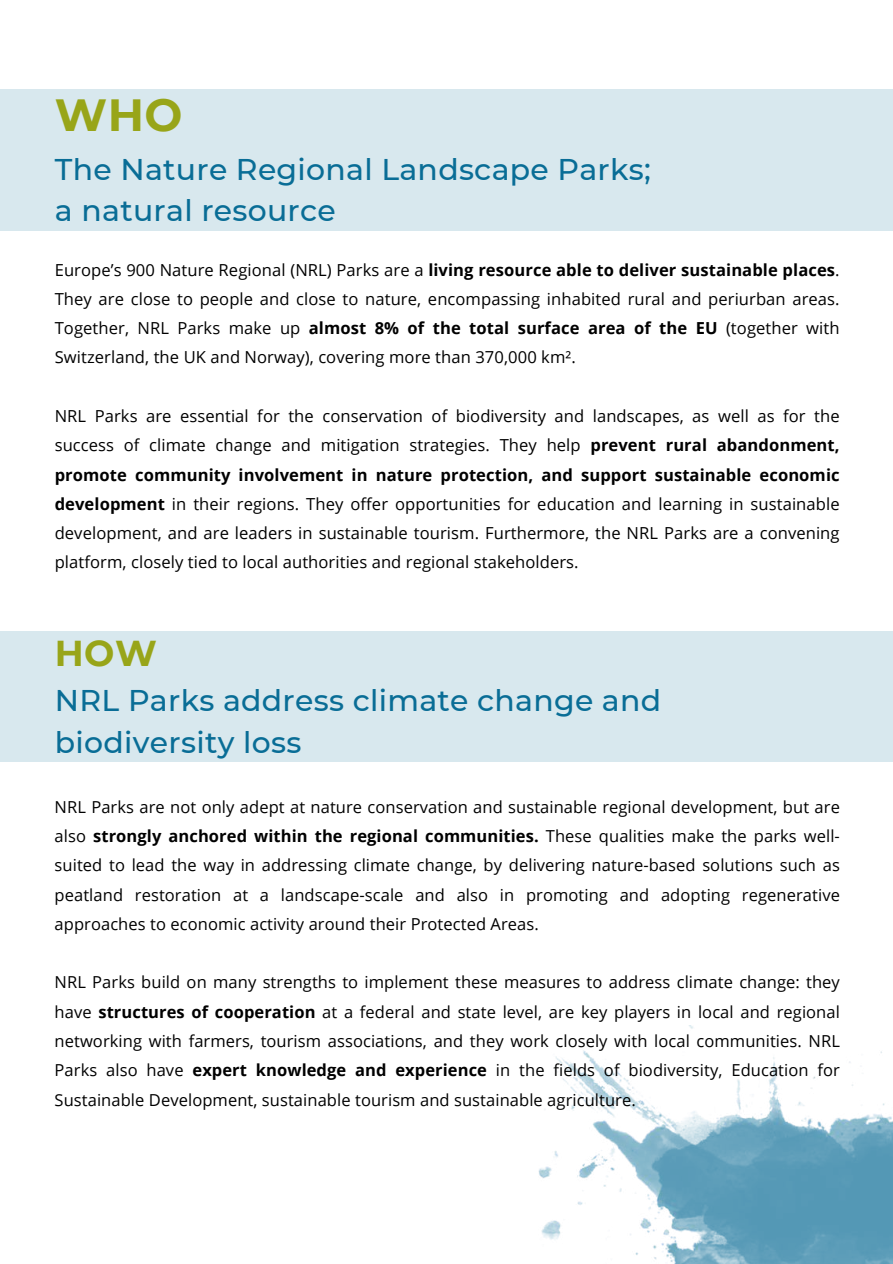
<style>
.page{position:relative;width:893px;height:1264px;background:#fff}
.page>*{position:absolute;margin:0;border:0;box-sizing:border-box;transform-origin:0 0}
.t1{font:700 45px "Montserrat";color:#98a519}
.t2{font:700 35.85px "Montserrat";color:#98a519}
.t3{font:500 29.85px/41.7px "Montserrat";letter-spacing:.01em;color:#096d96}
.t4{font:16.5px/29.2px "Open Sans";letter-spacing:.005em;color:#000;text-align:justify}
.s1{font-weight:700}
</style>
<div class="page">
<div style="left:0;top:631px;width:892px;height:131px;background:#d8e8ee"></div>
<img style="left:538px;top:1025px;width:354px;height:238px">
<div style="left:0;top:89px;width:892px;height:142px;background:#d8e8ee"></div>
<h1 class="t1" style="left:55px;top:88px;width:129px">WHO</h1>
<h3 class="t3" style="left:55px;top:148px;width:597px">The Nature Regional Landscape Parks; a natural resource</h3>
<p class="t4" style="left:55px;top:255px;width:786px">Europe’s 900 Nature Regional (NRL) Parks are a <span class="s1">living resource able to deliver sustainable places</span>.<br>They are close to people and close to nature, encompassing inhabited rural and periurban areas.<br>Together, NRL Parks make up <span class="s1">almost 8% of the total surface area of the EU</span> (together with Switzerland, the UK and Norway), covering more than 370,000 km².</p>
<p class="t4" style="left:55px;top:401px;width:786px">NRL Parks are essential for the conservation of biodiversity and landscapes, as well as for the success of climate change and mitigation strategies. They help <span class="s1">prevent rural abandonment, promote community involvement in nature protection, and support sustainable economic development</span> in their regions. They offer opportunities for education and learning in sustainable development, and are leaders in sustainable tourism. Furthermore, the NRL Parks are a convening platform, closely tied to local authorities and regional stakeholders.</p>
<h2 class="t2" style="left:55px;top:631px;width:103px">HOW</h2>
<h3 class="t3" style="left:55px;top:679px;width:607px">NRL Parks address climate change and biodiversity loss</h3>
<p class="t4" style="left:55px;top:791px;width:786px">NRL Parks are not only adept at nature conservation and sustainable regional development, but are also <span class="s1">strongly anchored within the regional communities.</span> These qualities make the parks well&shy;suited to lead the way in addressing climate change, by delivering nature-based solutions such as peatland restoration at a landscape-scale and also in promoting and adopting regenerative approaches to economic activity around their Protected Areas.</p>
<p class="t4" style="left:55px;top:967px;width:786px">NRL Parks build on many strengths to implement these measures to address climate change: they have <span class="s1">structures of cooperation</span> at a federal and state level, are key players in local and regional networking with farmers, tourism associations, and they work closely with local communities. NRL Parks also have <span class="s1">expert knowledge and experience</span> in the fields of biodiversity, Education for Sustainable Development, sustainable tourism and sustainable agriculture.</p>
</div>
